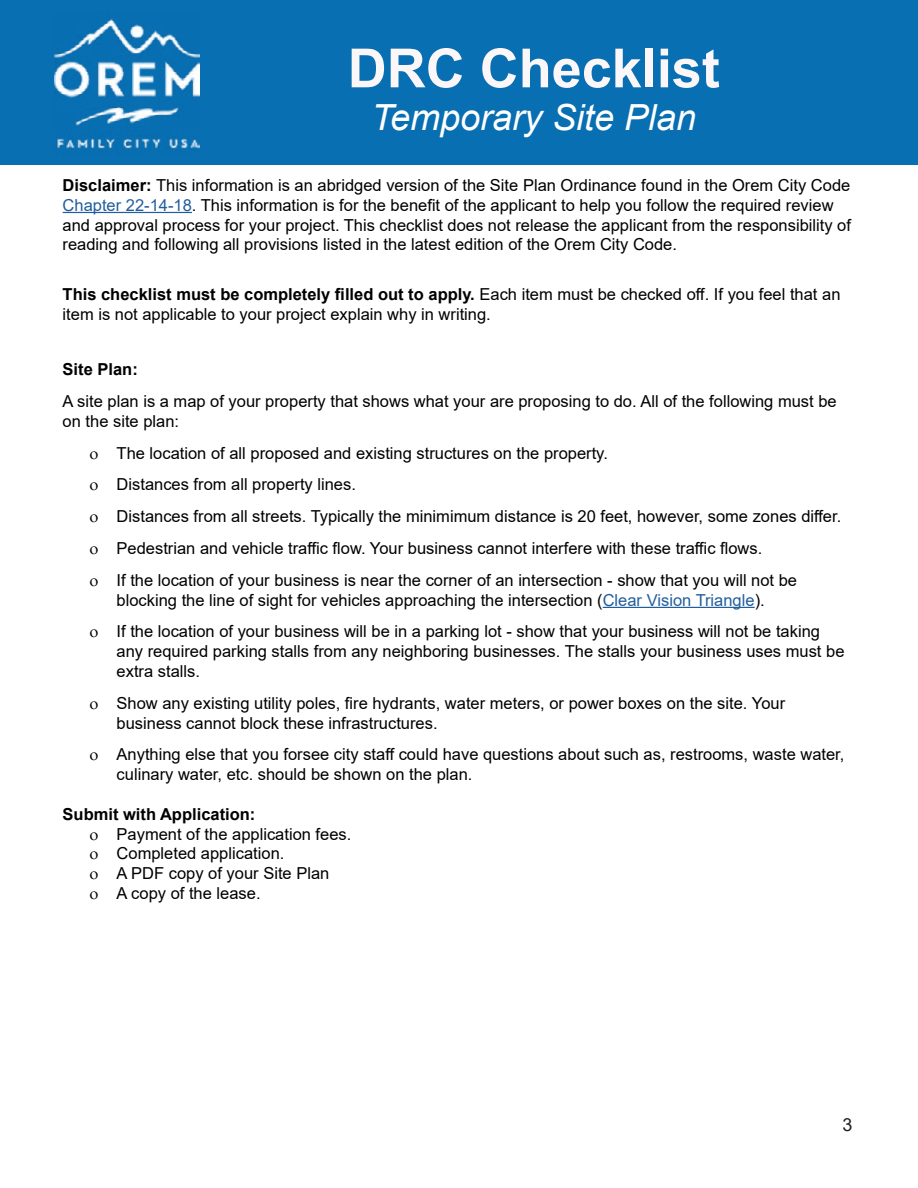
<style>
.page{position:relative;width:918px;height:1188px;background:#fff}
.page>*{position:absolute;margin:0;border:0;box-sizing:border-box;transform-origin:0 0}
.t1{font:700 54px "Arial";color:#fbf7f9}
.t2{font:italic 36px "Arial";color:#fff}
.t3{font:18px "Arial";color:#231f20}
.t4{font:16.5px/19.8px "Arial";color:#000}
.t5{font:700 16.5px "Arial";color:#000}
.s1{font-weight:700}
.s2{color:#215e9e}
</style>
<div class="page">
<div style="left:0;top:0;width:918px;height:164px;background:#086fb3"></div>
<hr style="left:63px;top:212px;width:129px;height:1px;background:#215e9e">
<hr style="left:603px;top:607px;width:152px;height:1px;background:#215e9e">
<img style="left:55px;top:18px;width:144px;height:131px">
<h1 class="t1" style="left:348px;top:30px;width:374px">DRC Checklist</h1>
<h2 class="t2" style="left:372px;top:94px;width:326px">Temporary Site Plan</h2>
<p class="t4" style="left:63px;top:175px;width:790px"><span class="s1">Disclaimer:</span> This information is an abridged version of the Site Plan Ordinance found in the Orem City Code <span class="s2">Chapter 22-14-18</span>. This information is for the benefit of the applicant to help you follow the required review and approval process for your project. This checklist does not release the applicant from the responsibility of reading and following all provisions listed in the latest edition of the Orem City Code.</p>
<p class="t4" style="left:63px;top:285px;width:779px"><span class="s1">This checklist must be completely filled out to apply.</span> Each item must be checked off. If you feel that an item is not applicable to your project explain why in writing.</p>
<p class="t5" style="left:63px;top:358px;width:77px">Site Plan:</p>
<p class="t4" style="left:63px;top:391px;width:776px">A site plan is a map of your property that shows what your are proposing to do. All of the following must be on the site plan:</p>
<p class="t4" style="left:117px;top:437px;width:726px;line-height:31.8px">The location of all proposed and existing structures on the property.<br>Distances from all property lines.<br>Distances from all streets. Typically the minimimum distance is 20 feet, however, some zones differ.<br>Pedestrian and vehicle traffic flow. Your business cannot interfere with these traffic flows.<br>If the location of your business is near the corner of an intersection - show that you will not be</p>
<p class="t4" style="left:117px;top:584px;width:705px;line-height:31.8px">blocking the line of sight for vehicles approaching the intersection (<span class="s2">Clear Vision Triangle</span>).<br>If the location of your business will be in a parking lot - show that your business will not be taking</p>
<p class="t4" style="left:117px;top:641px;width:729px">any required parking stalls from any neighboring businesses. The stalls your business uses must be extra stalls.</p>
<p class="t4" style="left:117px;top:693px;width:670px">Show any existing utility poles, fire hydrants, water meters, or power boxes on the site. Your business cannot block these infrastructures.</p>
<p class="t4" style="left:117px;top:745px;width:729px">Anything else that you forsee city staff could have questions about such as, restrooms, waste water, culinary water, etc. should be shown on the plan.</p>
<p class="t5" style="left:63px;top:802px;width:194px">Submit with Application:</p>
<p class="t4" style="left:117px;top:824px;width:236px">Payment of the application fees.<br>Completed application.<br>A PDF copy of your Site Plan<br>A copy of the lease.</p>
<p class="t3" style="left:842px;top:1112px;width:12px">3</p>
</div>
